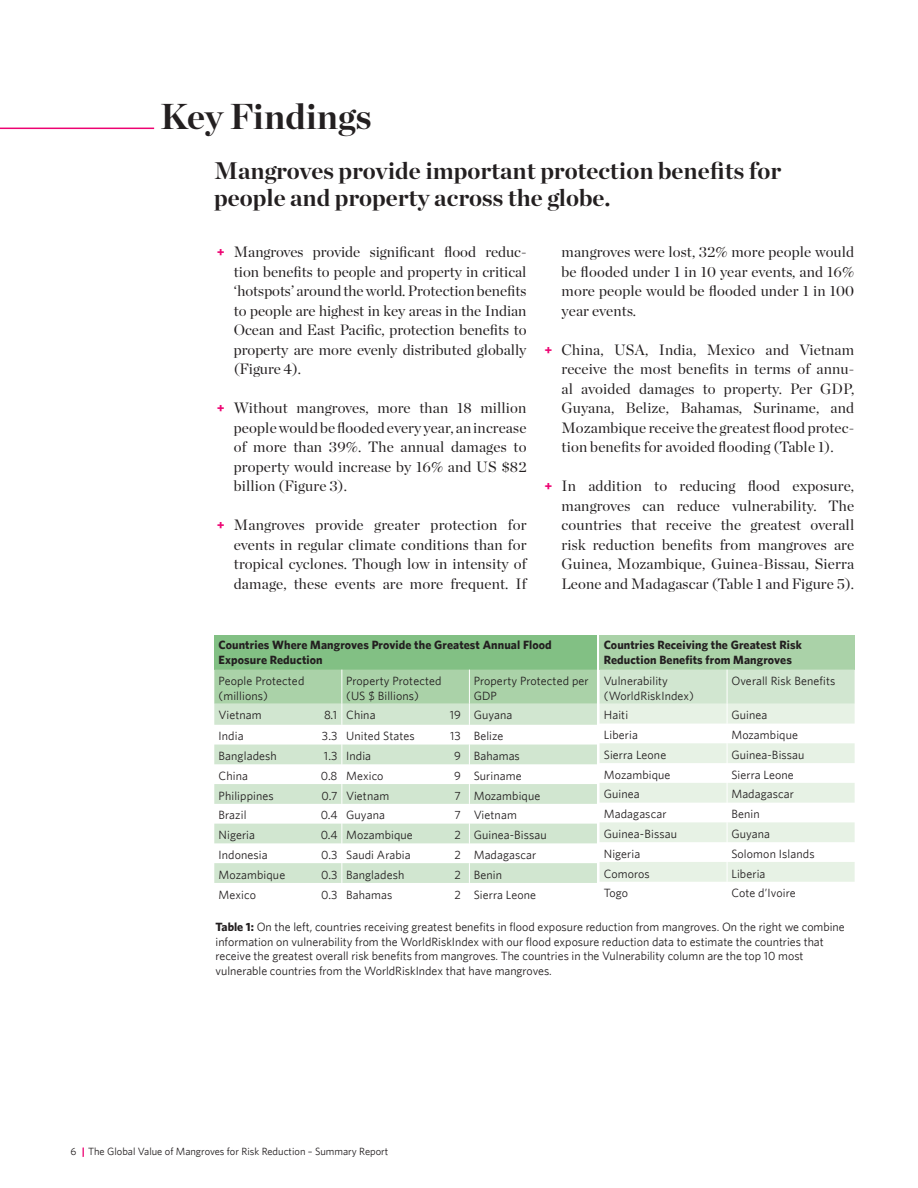
<style>
.page{position:relative;width:918px;height:1188px;background:#fff}
.page>*{position:absolute;margin:0;border:0;box-sizing:border-box;transform-origin:0 0}
.t1{font:700 36px "Chronicle Display";color:#231f20}
.t2{font:700 24px/27px "Chronicle Display";color:#231f20}
.t3{font:15px/19.5px "Chronicle Display";letter-spacing:.01em;color:#231f20;text-align:justify}
.t4{font:12px/14.4px "Whitney";letter-spacing:.01em;color:#231f20}
.t5{font:700 12px/15px "Whitney";letter-spacing:.01em;color:#231f20}
.t6{font:10.5px "Whitney";color:#231f20}
.s1{font-family:"Dax OT";font-weight:700;color:#ed0372}
.s2{font-family:"Minion Pro"}
.s3{font-weight:700}
.s4{font-weight:700;color:#ed0372}
</style>
<div class="page">
<hr style="left:0;top:128px;width:154px;height:1px;background:#ed0372">
<div style="left:214px;top:635px;width:383px;height:35px;background:#82c084"></div>
<div style="left:600px;top:635px;width:255px;height:35px;background:#aad2a8"></div>
<svg style="left:214px;top:670px;width:641px;height:213px"></svg>
<h1 class="t1" style="left:161px;top:88px;width:212px">Key Findings</h1>
<h2 class="t2" style="left:214px;top:155px;width:568px">Mangroves provide important protection benefits for people and property across the globe.</h2>
<p class="t3" style="left:234px;top:241px;width:294px;text-indent:-17px"><span class="s1">+</span> Mangroves provide significant flood reduc&shy;tion benefits to people and property in critical ‘hotspots’ around the world. Protection benefits to people are highest in key areas in the Indian Ocean and East Pacific, protection benefits to property are more evenly distributed globally (Figure 4).</p>
<p class="t3" style="left:234px;top:397px;width:294px;text-indent:-17px"><span class="s1">+</span> Without mangroves, more than 18 million people would be flooded every year, an increase of more than 39%. The annual damages to property would increase by 16% and US $82 billion (Figure 3).</p>
<p class="t3" style="left:234px;top:514px;width:294px;text-indent:-17px"><span class="s1">+</span> Mangroves provide greater protection for events in regular climate conditions than for tropical cyclones. Though low in intensity of damage, these events are more frequent. If</p>
<p class="t3" style="left:562px;top:241px;width:294px">mangroves were lost, 32% more people would be flooded under 1 in 10 year events, and 16% more people would be flooded under 1 in 100 year events.</p>
<p class="t3" style="left:562px;top:338px;width:294px;text-indent:-17px"><span class="s1">+</span> China, USA, India, Mexico and Vietnam receive the most benefits in terms of annu&shy;al avoided damages to property. Per GDP, Guyana, Belize, Bahamas, Suriname, and Mozambique receive the greatest flood protec&shy;tion benefits for avoided flooding (Table 1).</p>
<p class="t3" style="left:562px;top:475px;width:294px;text-indent:-17px"><span class="s1">+</span> In addition to reducing flood exposure, mangroves can reduce vulnerability. The countries that receive the greatest overall risk reduction benefits from mangroves are Guinea, Mozambique, Guinea-Bissau, Sierra Leone and Madagascar (Table 1 and Figure 5).</p>
<p class="t5" style="left:219px;top:637px;width:335px">Countries Where Mangroves Provide the Greatest Annual Flood<br>Exposure Reduction</p>
<p class="t4" style="left:219px;top:674px;width:87px">People Protected (millions)</p>
<p class="t4" style="left:346px;top:674px;width:97px">Property Protected (US $ Billions)</p>
<p class="t4" style="left:474px;top:674px;width:116px">Property Protected per<br>GDP</p>
<p class="t4" style="left:219px;top:708px;width:45px">Vietnam</p>
<p class="t4" style="left:324px;top:708px;width:53px">8<span class="s2">.</span>1 China</p>
<p class="t4" style="left:450px;top:708px;width:64px">19 Guyana</p>
<p class="t4" style="left:219px;top:729px;width:27px">India</p>
<p class="t4" style="left:322px;top:729px;width:94px">3<span class="s2">.</span>3 United States</p>
<p class="t4" style="left:450px;top:729px;width:55px">13 Belize</p>
<p class="t4" style="left:219px;top:748px;width:60px">Bangladesh</p>
<p class="t4" style="left:324px;top:748px;width:49px">1<span class="s2">.</span>3 India</p>
<p class="t4" style="left:454px;top:748px;width:67px">9 Bahamas</p>
<p class="t4" style="left:219px;top:768px;width:31px">China</p>
<p class="t4" style="left:321px;top:768px;width:64px">0<span class="s2">.</span>8 Mexico</p>
<p class="t4" style="left:454px;top:768px;width:69px">9 Suriname</p>
<p class="t4" style="left:219px;top:788px;width:57px">Philippines</p>
<p class="t4" style="left:321px;top:788px;width:69px">0<span class="s2">.</span>7 Vietnam</p>
<p class="t4" style="left:455px;top:788px;width:87px">7 Mozambique</p>
<p class="t4" style="left:219px;top:808px;width:29px">Brazil</p>
<p class="t4" style="left:321px;top:808px;width:66px">0<span class="s2">.</span>4 Guyana</p>
<p class="t4" style="left:455px;top:808px;width:64px">7 Vietnam</p>
<p class="t4" style="left:219px;top:828px;width:38px">Nigeria</p>
<p class="t4" style="left:321px;top:828px;width:94px">0<span class="s2">.</span>4 Mozambique</p>
<p class="t4" style="left:454px;top:828px;width:94px">2 Guinea-Bissau</p>
<p class="t4" style="left:219px;top:847px;width:51px">Indonesia</p>
<p class="t4" style="left:321px;top:847px;width:91px">0<span class="s2">.</span>3 Saudi Arabia</p>
<p class="t4" style="left:454px;top:847px;width:83px">2 Madagascar</p>
<p class="t4" style="left:219px;top:867px;width:68px">Mozambique</p>
<p class="t4" style="left:321px;top:867px;width:85px">0<span class="s2">.</span>3 Bangladesh</p>
<p class="t4" style="left:454px;top:867px;width:49px">2 Benin</p>
<p class="t4" style="left:219px;top:887px;width:39px">Mexico</p>
<p class="t4" style="left:321px;top:887px;width:73px">0<span class="s2">.</span>3 Bahamas</p>
<p class="t4" style="left:454px;top:887px;width:83px">2 Sierra Leone</p>
<p class="t5" style="left:604px;top:637px;width:200px">Countries Receiving the Greatest Risk<br>Reduction Benefits from Mangroves</p>
<p class="t4" style="left:604px;top:674px;width:92px">Vulnerability (WorldRiskIndex)</p>
<p class="t4" style="left:731px;top:674px;width:106px">Overall Risk Benefits</p>
<p class="t4" style="left:604px;top:708px;width:26px">Haiti</p>
<p class="t4" style="left:731px;top:708px;width:38px">Guinea</p>
<p class="t4" style="left:604px;top:727px;width:36px">Liberia</p>
<p class="t4" style="left:731px;top:727px;width:68px">Mozambique</p>
<p class="t4" style="left:604px;top:747px;width:64px">Sierra Leone</p>
<p class="t4" style="left:731px;top:747px;width:75px">Guinea-Bissau</p>
<p class="t4" style="left:604px;top:767px;width:68px">Mozambique</p>
<p class="t4" style="left:731px;top:767px;width:64px">Sierra Leone</p>
<p class="t4" style="left:604px;top:787px;width:38px">Guinea</p>
<p class="t4" style="left:731px;top:787px;width:64px">Madagascar</p>
<p class="t4" style="left:604px;top:807px;width:64px">Madagascar</p>
<p class="t4" style="left:731px;top:807px;width:30px">Benin</p>
<p class="t4" style="left:604px;top:826px;width:75px">Guinea-Bissau</p>
<p class="t4" style="left:731px;top:826px;width:40px">Guyana</p>
<p class="t4" style="left:604px;top:846px;width:38px">Nigeria</p>
<p class="t4" style="left:731px;top:846px;width:85px">Solomon Islands</p>
<p class="t4" style="left:604px;top:866px;width:48px">Comoros</p>
<p class="t4" style="left:731px;top:866px;width:36px">Liberia</p>
<p class="t4" style="left:604px;top:886px;width:26px">Togo</p>
<p class="t4" style="left:731px;top:886px;width:66px">Cote d’Ivoire</p>
<p class="t4" style="left:216px;top:920px;width:631px"><span class="s3">Table 1:</span> On the left, countries receiving greatest benefits in flood exposure reduction from mangroves. On the right we combine information on vulnerability from the WorldRiskIndex with our flood exposure reduction data to estimate the countries that receive the greatest overall risk benefits from mangroves. The countries in the Vulnerability column are the top 10 most vulnerable countries from the WorldRiskIndex that have mangroves.</p>
<p class="t6" style="left:71px;top:1145px;width:319px">6 <span class="s4">|</span> The Global Value of Mangroves for Risk Reduction – Summary Report</p>
</div>
